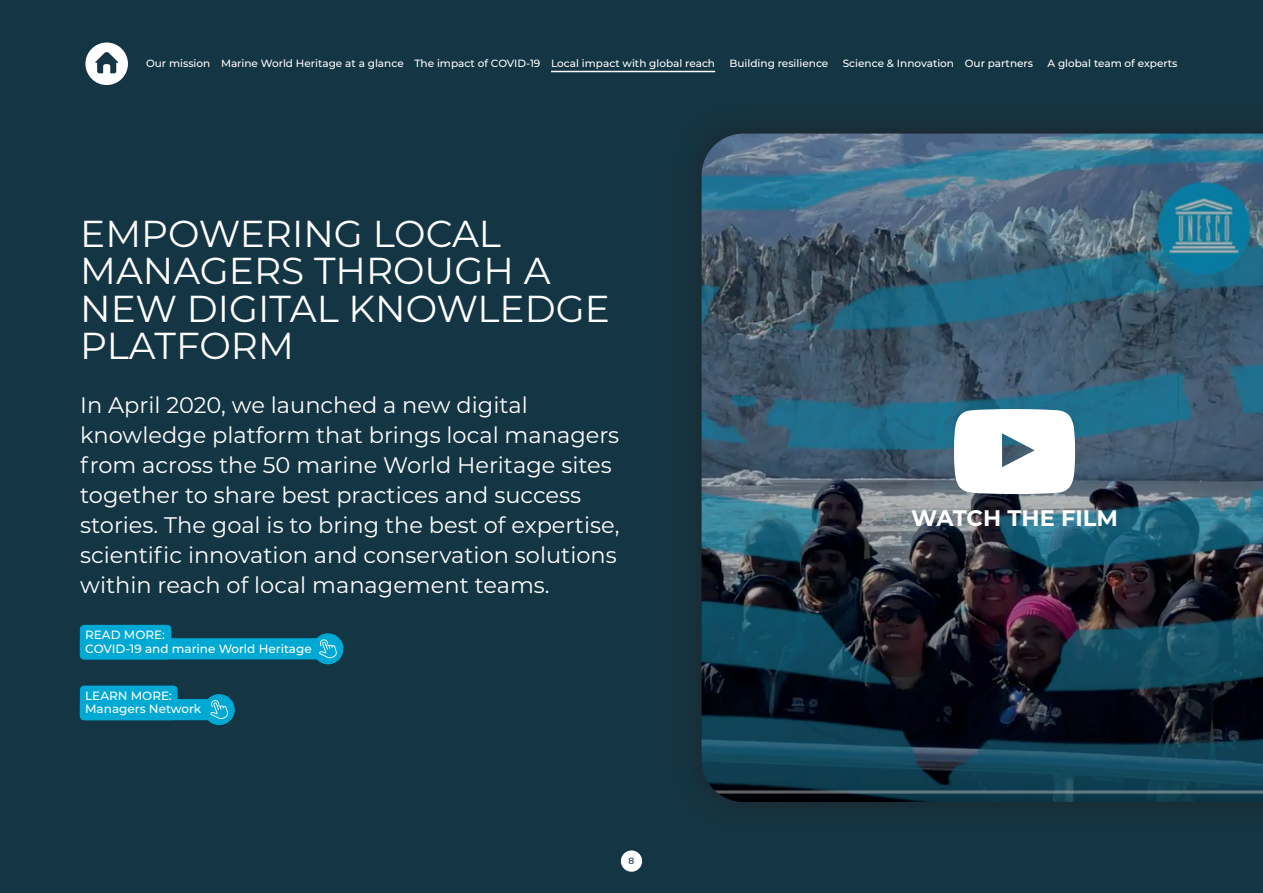
<style>
.page{position:relative;width:1263px;height:893px;background:#143543}
.page>*{position:absolute;margin:0;border:0;box-sizing:border-box;transform-origin:0 0}
.t1{font:37.5px/37.5px "Montserrat";color:#fff}
.t2{font:22.5px/30px "Montserrat";color:#fff}
.t3{font:700 22.5px "Montserrat";color:#fff}
.t4{font:500 12px/13.5px "Montserrat";color:#fff}
.t5{font:500 10.5px "Montserrat";color:#fff}
.t6{font:500 9px "Montserrat";color:#143543}
</style>
<div class="page">
<div style="left:671px;top:103px;width:592px;height:729px;background:#15333f"></div>
<img style="left:702px;top:134px;width:561px;height:668px">
<svg style="left:954px;top:409px;width:121px;height:85px;background:#eaeef0"></svg>
<div style="left:80px;top:638px;width:255px;height:21px;background:#00a9d4;border-radius:4px"></div>
<div style="left:80px;top:625px;width:91px;height:34px;background:#00a9d4;border-radius:4px"></div>
<div style="left:312px;top:633px;width:31px;height:31px;background:#00a9d4;border-radius:50%"></div>
<svg style="left:319px;top:639px;width:18px;height:19px"></svg>
<div style="left:80px;top:699px;width:144px;height:21px;background:#00a9d4;border-radius:4px"></div>
<div style="left:80px;top:686px;width:98px;height:34px;background:#00a9d4;border-radius:4px"></div>
<div style="left:204px;top:694px;width:31px;height:31px;background:#00a9d4;border-radius:50%"></div>
<svg style="left:210px;top:700px;width:18px;height:19px"></svg>
<div style="left:621px;top:850px;width:21px;height:22px;background:#fff;border-radius:50%"></div>
<div style="left:85px;top:43px;width:43px;height:42px;background:#fff;border-radius:50%"></div>
<svg style="left:95px;top:52px;width:23px;height:21px"></svg>
<hr style="left:551px;top:71px;width:164px;height:1px;background:#fff">
<p class="t5" style="left:146px;top:55px;width:571px">Our mission Marine World Heritage at a glance The impact of COVID-19 Local impact with global reach</p>
<p class="t5" style="left:729px;top:55px;width:100px">Building resilience</p>
<p class="t5" style="left:843px;top:55px;width:192px">Science &amp; Innovation Our partners</p>
<p class="t5" style="left:1047px;top:55px;width:132px">A global team of experts</p>
<h1 class="t1" style="left:80px;top:213px;width:531px">EMPOWERING LOCAL<br>MANAGERS THROUGH A<br>NEW DIGITAL KNOWLEDGE<br>PLATFORM</h1>
<p class="t2" style="left:80px;top:389px;width:541px">In April 2020, we launched a new digital knowledge platform that brings local managers from across the 50 marine World Heritage sites together to share best practices and success stories. The goal is to bring the best of expertise, scientific innovation and conservation solutions within reach of local management teams.</p>
<p class="t4" style="left:85px;top:628px;width:228px">READ MORE:<br>COVID-19 and marine World Heritage</p>
<p class="t4" style="left:85px;top:688px;width:118px">LEARN MORE:<br>Managers Network</p>
<p class="t6" style="left:629px;top:855px;width:7px">8</p>
<p class="t3" style="left:911px;top:502px;width:208px">WATCH THE FILM</p>
</div>
